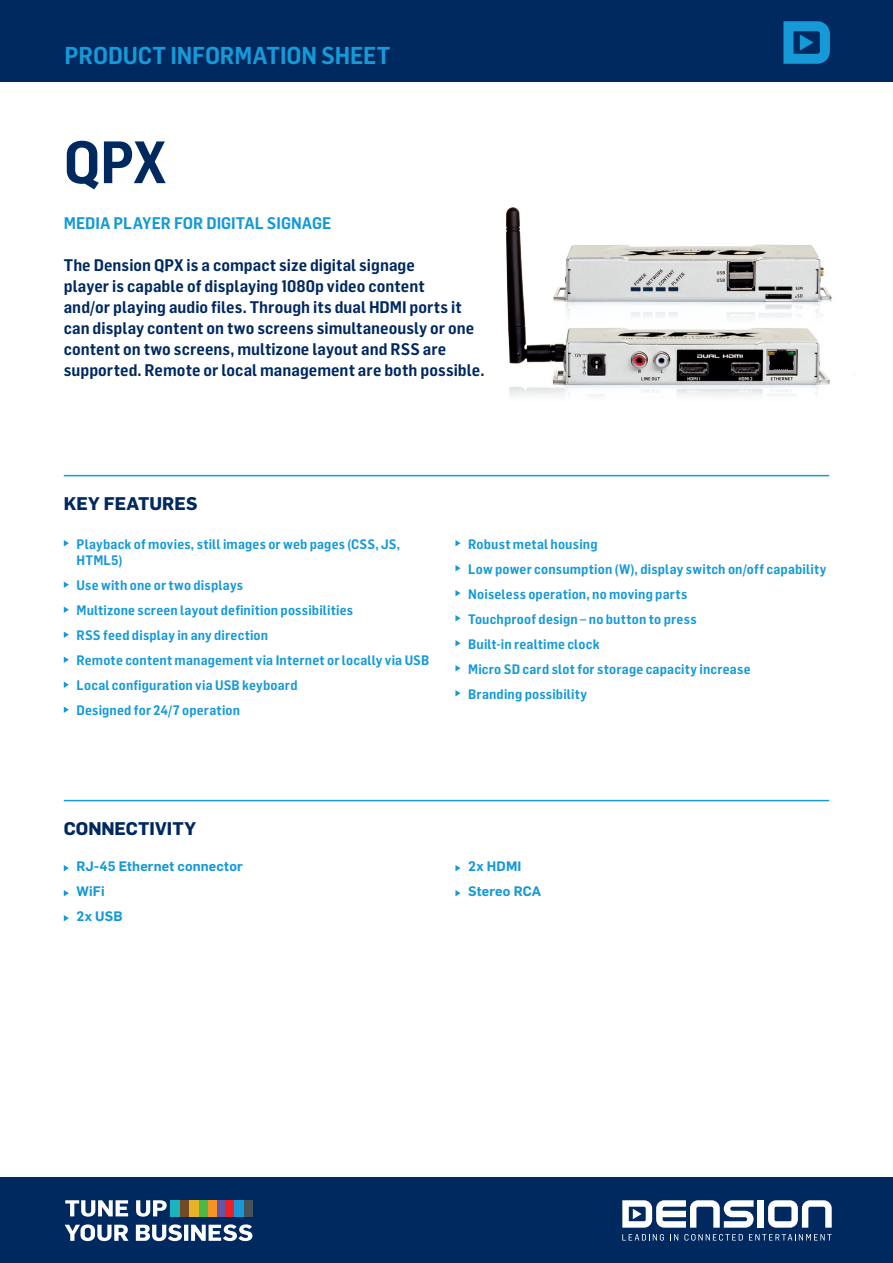
<style>
.page{position:relative;width:893px;height:1263px;background:#fff}
.page>*{position:absolute;margin:0;border:0;box-sizing:border-box;transform-origin:0 0}
.Heading_3{font:600 58.5px "Flama Semicondensed";color:#002960}
.t1{font:600 24px "Flama Semicondensed";letter-spacing:-.005em;color:#1599d7}
.Heading_3-2{font:700 18px "Flama";color:#002960}
.Heading_3-3{font:600 16.5px/21px "Flama Semicondensed";letter-spacing:.005em;color:#002960}
.Heading_3-4{font:600 16.5px "Flama Semicondensed";color:#1599d7}
.List_Paragraph{font:600 13.5px/16.5px "Flama Semicondensed";letter-spacing:.015em;color:#1599d7}
.List_Paragraph-2{font:600 13.5px "Flama";letter-spacing:.01em;color:#1599d7}
</style>
<div class="page">
<div style="left:0;top:0;width:893px;height:81px;background:#002960"></div>
<svg style="left:783px;top:21px;width:47px;height:43px"></svg>
<img style="left:506px;top:207px;width:350px;height:189px">
<hr style="left:64px;top:800px;width:765px;height:1px;background:#1599d7">
<hr style="left:64px;top:475px;width:765px;height:1px;background:#1599d7">
<svg style="left:64px;top:540px;width:5px;height:6px"></svg>
<svg style="left:64px;top:581px;width:5px;height:7px"></svg>
<svg style="left:64px;top:606px;width:5px;height:7px"></svg>
<svg style="left:64px;top:631px;width:5px;height:7px"></svg>
<svg style="left:64px;top:656px;width:5px;height:7px"></svg>
<svg style="left:64px;top:681px;width:5px;height:7px"></svg>
<svg style="left:64px;top:706px;width:5px;height:7px"></svg>
<svg style="left:455px;top:540px;width:6px;height:6px"></svg>
<svg style="left:455px;top:565px;width:6px;height:6px"></svg>
<svg style="left:455px;top:590px;width:6px;height:6px"></svg>
<svg style="left:455px;top:615px;width:6px;height:6px"></svg>
<svg style="left:455px;top:640px;width:6px;height:6px"></svg>
<svg style="left:455px;top:665px;width:6px;height:6px"></svg>
<svg style="left:455px;top:690px;width:6px;height:6px"></svg>
<svg style="left:64px;top:865px;width:5px;height:6px"></svg>
<svg style="left:64px;top:890px;width:5px;height:6px"></svg>
<svg style="left:64px;top:915px;width:5px;height:6px"></svg>
<svg style="left:455px;top:865px;width:6px;height:6px"></svg>
<svg style="left:455px;top:890px;width:6px;height:6px"></svg>
<div style="left:0;top:1178px;width:893px;height:85px;background:#002960"></div>
<div style="left:758px;top:1200px;width:6px;height:28px;background:#fff"></div>
<svg style="left:768px;top:1200px;width:64px;height:28px"></svg>
<svg style="left:622px;top:1200px;width:132px;height:28px"></svg>
<svg style="left:622px;top:1234px;width:42px;height:6px"></svg>
<svg style="left:670px;top:1234px;width:8px;height:6px"></svg>
<svg style="left:684px;top:1234px;width:59px;height:6px"></svg>
<svg style="left:749px;top:1234px;width:83px;height:6px"></svg>
<svg style="left:65px;top:1224px;width:187px;height:17px"></svg>
<svg style="left:65px;top:1200px;width:102px;height:17px"></svg>
<div style="left:216px;top:1200px;width:9px;height:16px;background:#6156a4"></div>
<div style="left:243px;top:1200px;width:9px;height:16px;background:#445259"></div>
<div style="left:225px;top:1200px;width:9px;height:16px;background:#ee2026"></div>
<div style="left:234px;top:1200px;width:9px;height:16px;background:#1898d6"></div>
<div style="left:207px;top:1200px;width:9px;height:16px;background:#f79324"></div>
<div style="left:198px;top:1200px;width:9px;height:16px;background:#4cb848"></div>
<div style="left:171px;top:1200px;width:9px;height:16px;background:#18b5be"></div>
<div style="left:180px;top:1200px;width:9px;height:16px;background:#744a26"></div>
<div style="left:189px;top:1200px;width:9px;height:16px;background:#e6b327"></div>
<h2 class="t1" style="left:65px;top:40px;width:328px">PRODUCT INFORMATION SHEET</h2>
<p class="Heading_3" style="left:64px;top:124px;width:104px">QPX</p>
<p class="Heading_3-4" style="left:64px;top:212px;width:269px">MEDIA PLAYER FOR DIGITAL SIGNAGE</p>
<p class="Heading_3-3" style="left:64px;top:254px;width:422px">The Dension QPX is a compact size digital signage<br>player is capable of displaying 1080p video content<br>and/or playing audio files. Through its dual HDMI ports it can display content on two screens simultaneously or one content on two screens, multizone layout and RSS are supported. Remote or local management are both possible.</p>
<p class="Heading_3-2" style="left:64px;top:491px;width:135px">KEY FEATURES</p>
<p class="List_Paragraph" style="left:77px;top:535px;width:325px">Playback of movies, still images or web pages (CSS, JS,<br>HTML5)</p>
<p class="List_Paragraph" style="left:77px;top:576px;width:168px">Use with one or two displays</p>
<p class="List_Paragraph" style="left:77px;top:601px;width:278px">Multizone screen layout definition possibilities</p>
<p class="List_Paragraph" style="left:77px;top:626px;width:193px">RSS feed display in any direction</p>
<p class="List_Paragraph" style="left:77px;top:651px;width:354px">Remote content management via Internet or locally via USB</p>
<p class="List_Paragraph" style="left:77px;top:676px;width:223px">Local configuration via USB keyboard</p>
<p class="List_Paragraph" style="left:77px;top:701px;width:165px">Designed for 24/7 operation</p>
<p class="List_Paragraph" style="left:468px;top:535px;width:131px">Robust metal housing</p>
<p class="List_Paragraph" style="left:468px;top:560px;width:360px">Low power consumption (W), display switch on/off capability</p>
<p class="List_Paragraph" style="left:468px;top:585px;width:221px">Noiseless operation, no moving parts</p>
<p class="List_Paragraph" style="left:468px;top:610px;width:230px">Touchproof design – no button to press</p>
<p class="List_Paragraph" style="left:468px;top:635px;width:133px">Built-in realtime clock</p>
<p class="List_Paragraph" style="left:468px;top:660px;width:284px">Micro SD card slot for storage capacity increase</p>
<p class="List_Paragraph" style="left:468px;top:685px;width:120px">Branding possibility</p>
<p class="Heading_3-2" style="left:64px;top:816px;width:134px">CONNECTIVITY</p>
<p class="List_Paragraph-2" style="left:77px;top:857px;width:168px">RJ-45 Ethernet connector</p>
<p class="List_Paragraph-2" style="left:77px;top:882px;width:30px">WiFi</p>
<p class="List_Paragraph-2" style="left:77px;top:907px;width:48px">2x USB</p>
<p class="List_Paragraph-2" style="left:468px;top:857px;width:55px">2x HDMI</p>
<p class="List_Paragraph-2" style="left:468px;top:882px;width:75px">Stereo RCA</p>
</div>
